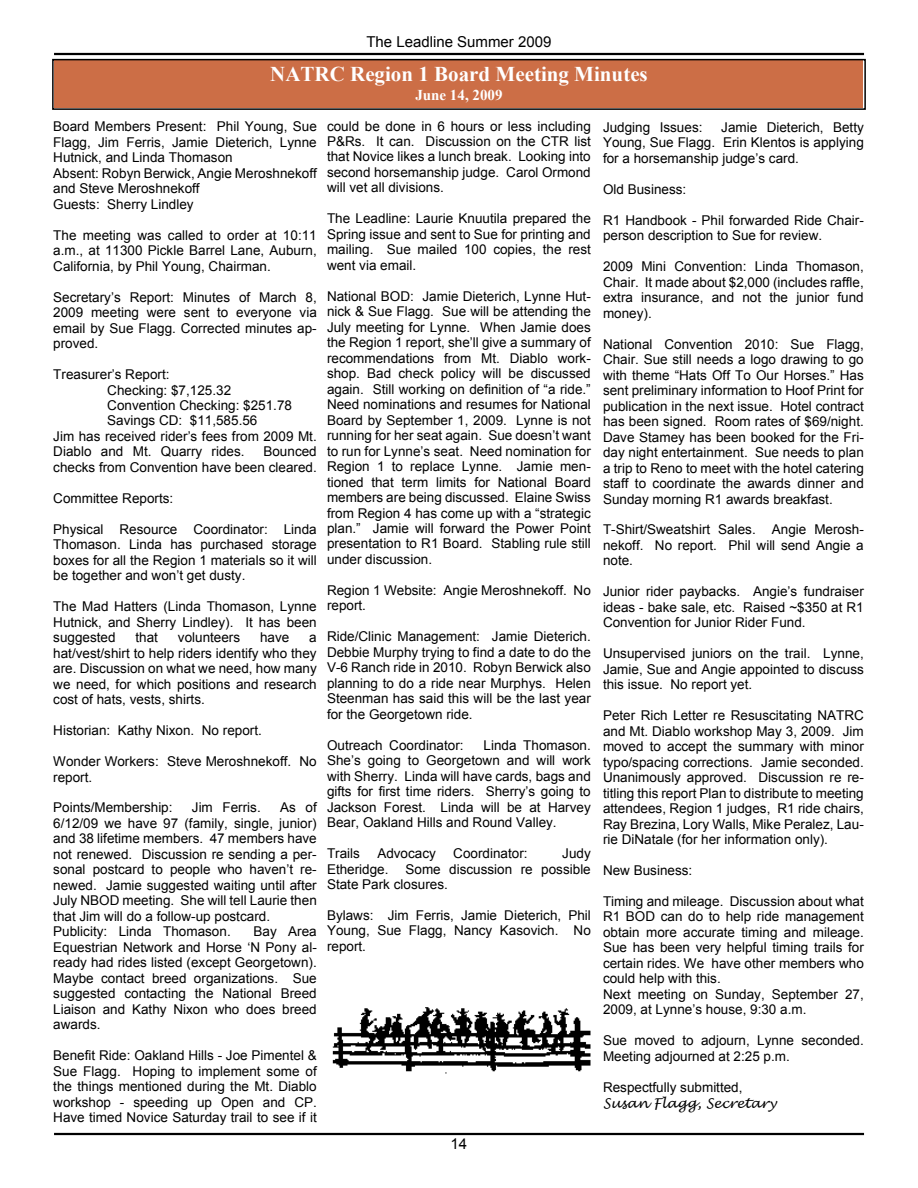
<style>
.page{position:relative;width:918px;height:1188px;background:#fff}
.page>*{position:absolute;margin:0;border:0;box-sizing:border-box;transform-origin:0 0}
.t1{font:700 21px "Times New Roman";color:#fff}
.t2{font:15px "Arial";color:#000}
.t3{font:700 15px "Times New Roman";color:#fff}
.t4{font:13.5px/15.5px "Arial";color:#000;text-align:justify}
.t5{font:italic 13.5px "Lucida Handwriting";color:#000}
</style>
<div class="page">
<hr style="left:54px;top:53px;width:810px;height:2px;background:#000">
<hr style="left:54px;top:1133px;width:810px;height:2px;background:#000">
<div style="left:55px;top:60px;width:808px;height:48px;background:#cc6e46"></div>
<img style="left:332px;top:1007px;width:259px;height:67px">
<div style="left:52px;top:59px;width:814px;height:51px;border:2px solid #000"></div>
<p class="t2" style="left:366px;top:36px;width:187px">The Leadline Summer 2009</p>
<h1 class="t1" style="left:270px;top:67px;width:379px">NATRC Region 1 Board Meeting Minutes</h1>
<p class="t3" style="left:415px;top:90px;width:89px">June 14, 2009</p>
<p class="t4" style="left:53px;top:120px;width:265px;text-align:left">Board Members Present: Phil Young, Sue Flagg, Jim Ferris, Jamie Dieterich, Lynne Hutnick, and Linda Thomason<br>Absent: Robyn Berwick, Angie Meroshnekoff and Steve Meroshnekoff<br>Guests: Sherry Lindley</p>
<p class="t4" style="left:53px;top:229px;width:265px">The meeting was called to order at 10:11 a.m., at 11300 Pickle Barrel Lane, Auburn, California, by Phil Young, Chairman.</p>
<p class="t4" style="left:53px;top:290px;width:265px">Secretary’s Report: Minutes of March 8, 2009 meeting were sent to everyone via email by Sue Flagg. Corrected minutes ap&shy;proved.</p>
<p class="t4" style="left:53px;top:368px;width:118px">Treasurer’s Report:</p>
<p class="t4" style="left:107px;top:383px;width:125px">Checking: $7,125.32</p>
<p class="t4" style="left:107px;top:399px;width:186px">Convention Checking: $251.78</p>
<p class="t4" style="left:107px;top:414px;width:152px">Savings CD: $11,585.56</p>
<p class="t4" style="left:53px;top:430px;width:265px">Jim has received rider’s fees from 2009 Mt.</p>
<p class="t4" style="left:53px;top:445px;width:193px">Diablo and Mt. Quarry rides.</p>
<p class="t4" style="left:327px;top:119px;width:265px">could be done in 6 hours or less including P&amp;Rs. It can. Discussion on the CTR list that Novice likes a lunch break. Looking into second horsemanship judge. Carol Ormond will vet all divisions.</p>
<p class="t4" style="left:327px;top:212px;width:265px">The Leadline: Laurie Knuutila prepared the Spring issue and sent to Sue for printing and mailing. Sue mailed 100 copies, the rest went via email.</p>
<p class="t4" style="left:327px;top:290px;width:265px">National BOD: Jamie Dieterich, Lynne Hut&shy;nick &amp; Sue Flagg. Sue will be attending the July meeting for Lynne. When Jamie does the Region 1 report, she’ll give a summary of recommendations from Mt. Diablo work&shy;shop. Bad check policy will be discussed again. Still working on definition of “a ride.” Need nominations and resumes for National Board by September 1, 2009. Lynne is not running for her seat again. Sue doesn’t want to run for Lynne’s seat. Need nomination for Region 1 to replace Lynne. Jamie men&shy;tioned that term limits for National Board members are being discussed. Elaine Swiss from Region 4 has come up with a “strategic plan.” Jamie will forward the Power Point presentation to R1 Board. Stabling rule still under discussion.</p>
<p class="t4" style="left:327px;top:584px;width:265px">Region 1 Website: Angie Meroshnekoff. No report.</p>
<p class="t4" style="left:327px;top:630px;width:265px">Ride/Clinic Management: Jamie Dieterich.<br>Debbie Murphy trying to find a date to do the V-6 Ranch ride in 2010. Robyn Berwick also planning to do a ride near Murphys. Helen Steenman has said this will be the last year for the Georgetown ride.</p>
<p class="t4" style="left:327px;top:738px;width:138px">Outreach Coordinator:</p>
<p class="t4" style="left:603px;top:121px;width:262px;text-indent:118px">Jamie Dieterich, Betty Young, Sue Flagg. Erin Klentos is applying for a horsemanship judge’s card.</p>
<p class="t4" style="left:603px;top:183px;width:85px">Old Business:</p>
<p class="t4" style="left:603px;top:214px;width:262px">R1 Handbook - Phil forwarded Ride Chair&shy;person description to Sue for review.</p>
<p class="t4" style="left:603px;top:260px;width:262px">2009 Mini Convention: Linda Thomason, Chair. It made about $2,000 (includes raffle, extra insurance, and not the junior fund money).</p>
<p class="t4" style="left:603px;top:337px;width:262px">National Convention 2010: Sue Flagg, Chair. Sue still needs a logo drawing to go with theme “Hats Off To Our Horses.” Has sent preliminary information to Hoof Print for publication in the next issue. Hotel contract has been signed. Room rates of $69/night.<br>Dave Stamey has been booked for the Fri&shy;day night entertainment. Sue needs to plan a trip to Reno to meet with the hotel catering staff to coordinate the awards dinner and Sunday morning R1 awards breakfast.</p>
<p class="t4" style="left:603px;top:523px;width:262px">T-Shirt/Sweatshirt Sales. Angie Merosh&shy;nekoff. No report. Phil will send Angie a note.</p>
<p class="t4" style="left:603px;top:585px;width:262px">Junior rider paybacks. Angie’s fundraiser ideas - bake sale, etc. Raised ~$350 at R1<br>Convention for Junior Rider Fund.</p>
<p class="t4" style="left:603px;top:647px;width:262px">Unsupervised juniors on the trail. Lynne, Jamie, Sue and Angie appointed to discuss this issue. No report yet.</p>
<p class="t4" style="left:603px;top:709px;width:262px">Peter Rich Letter re Resuscitating NATRC and Mt. Diablo workshop May 3, 2009. Jim moved to accept the summary with minor typo/spacing corrections. Jamie seconded.<br>Unanimously approved. Discussion re re&shy;titling this report Plan to distribute to meeting attendees, Region 1 judges, R1 ride chairs, Ray Brezina, Lory Walls, Mike Peralez, Lau&shy;rie DiNatale (for her information only).</p>
<p class="t4" style="left:603px;top:864px;width:91px">New Business:</p>
<p class="t4" style="left:603px;top:895px;width:262px;text-align:left">Timing and mileage. Discussion about what R1 BOD can do to help ride management obtain more accurate timing and mileage.<br>Sue has been very helpful timing trails for certain rides. We have other members who could help with this.<br>Next meeting on Sunday, September 27, 2009, at Lynne’s house, 9:30 a.m.</p>
<p class="t4" style="left:603px;top:1034px;width:262px">Sue moved to adjourn, Lynne seconded.<br>Meeting adjourned at 2:25 p.m.</p>
<p class="t4" style="left:603px;top:1081px;width:141px">Respectfully submitted,</p>
<p class="t5" style="left:603px;top:1096px;width:175px">Susan Flagg, Secretary</p>
<p class="t4" style="left:603px;top:121px;width:101px">Judging Issues:</p>
<p class="t4" style="left:53px;top:445px;width:265px;text-align:right">Bounced<br>checks from Convention have been cleared.</p>
<p class="t4" style="left:53px;top:492px;width:122px">Committee Reports:</p>
<p class="t4" style="left:53px;top:523px;width:265px">Physical Resource Coordinator: Linda Thomason. Linda has purchased storage boxes for all the Region 1 materials so it will be together and won’t get dusty.</p>
<p class="t4" style="left:53px;top:600px;width:265px">The Mad Hatters (Linda Thomason, Lynne Hutnick, and Sherry Lindley). It has been suggested</p>
<p class="t4" style="left:136px;top:631px;width:24px">that</p>
<p class="t4" style="left:178px;top:631px;width:64px">volunteers</p>
<p class="t4" style="left:260px;top:631px;width:31px">have</p>
<p class="t4" style="left:53px;top:631px;width:265px;text-indent:256px">a hat/vest/shirt to help riders identify who they are. Discussion on what we need, how many we need, for which positions and research cost of hats, vests, shirts.</p>
<p class="t4" style="left:53px;top:724px;width:210px">Historian: Kathy Nixon. No report.</p>
<p class="t4" style="left:53px;top:755px;width:265px">Wonder Workers: Steve Meroshnekoff. No report.</p>
<p class="t4" style="left:53px;top:801px;width:121px">Points/Membership:</p>
<p class="t4" style="left:192px;top:801px;width:70px">Jim Ferris.</p>
<p class="t4" style="left:327px;top:738px;width:265px;text-indent:157px">Linda Thomason.<br>She’s going to Georgetown and will work with Sherry. Linda will have cards, bags and gifts for first time riders. Sherry’s going to Jackson Forest. Linda will be at Harvey Bear, Oakland Hills and Round Valley.</p>
<p class="t4" style="left:327px;top:847px;width:34px">Trails</p>
<p class="t4" style="left:377px;top:847px;width:60px">Advocacy</p>
<p class="t4" style="left:453px;top:847px;width:76px">Coordinator:</p>
<p class="t4" style="left:562px;top:847px;width:30px">Judy</p>
<p class="t4" style="left:327px;top:862px;width:63px">Etheridge.</p>
<p class="t4" style="left:53px;top:801px;width:265px;text-align:left;text-indent:227px">As of 6/12/09 we have 97 (family, single, junior) and 38 lifetime members. 47 members have not renewed. Discussion re sending a per&shy;sonal postcard to people who haven’t re&shy;newed. Jamie suggested waiting until after July NBOD meeting. She will tell Laurie then that Jim will do a follow-up postcard.<br>Publicity: Linda Thomason.</p>
<p class="t4" style="left:327px;top:862px;width:265px;text-indent:78px">Some discussion re possible<br>State Park closures.</p>
<p class="t4" style="left:327px;top:909px;width:265px">Bylaws: Jim Ferris, Jamie Dieterich, Phil Young, Sue Flagg, Nancy Kasovich. No report.</p>
<p class="t4" style="left:53px;top:925px;width:265px;text-indent:200px">Bay Area Equestrian Network and Horse ‘N Pony al&shy;ready had rides listed (except Georgetown).<br>Maybe contact breed organizations. Sue suggested contacting the National Breed Liaison and Kathy Nixon who does breed awards.</p>
<p class="t4" style="left:53px;top:1049px;width:265px">Benefit Ride: Oakland Hills - Joe Pimentel &amp; Sue Flagg. Hoping to implement some of the things mentioned during the Mt. Diablo workshop - speeding up Open and CP.<br>Have timed Novice Saturday trail to see if it</p>
<p class="t2" style="left:451px;top:1138px;width:18px">14</p>
</div>
